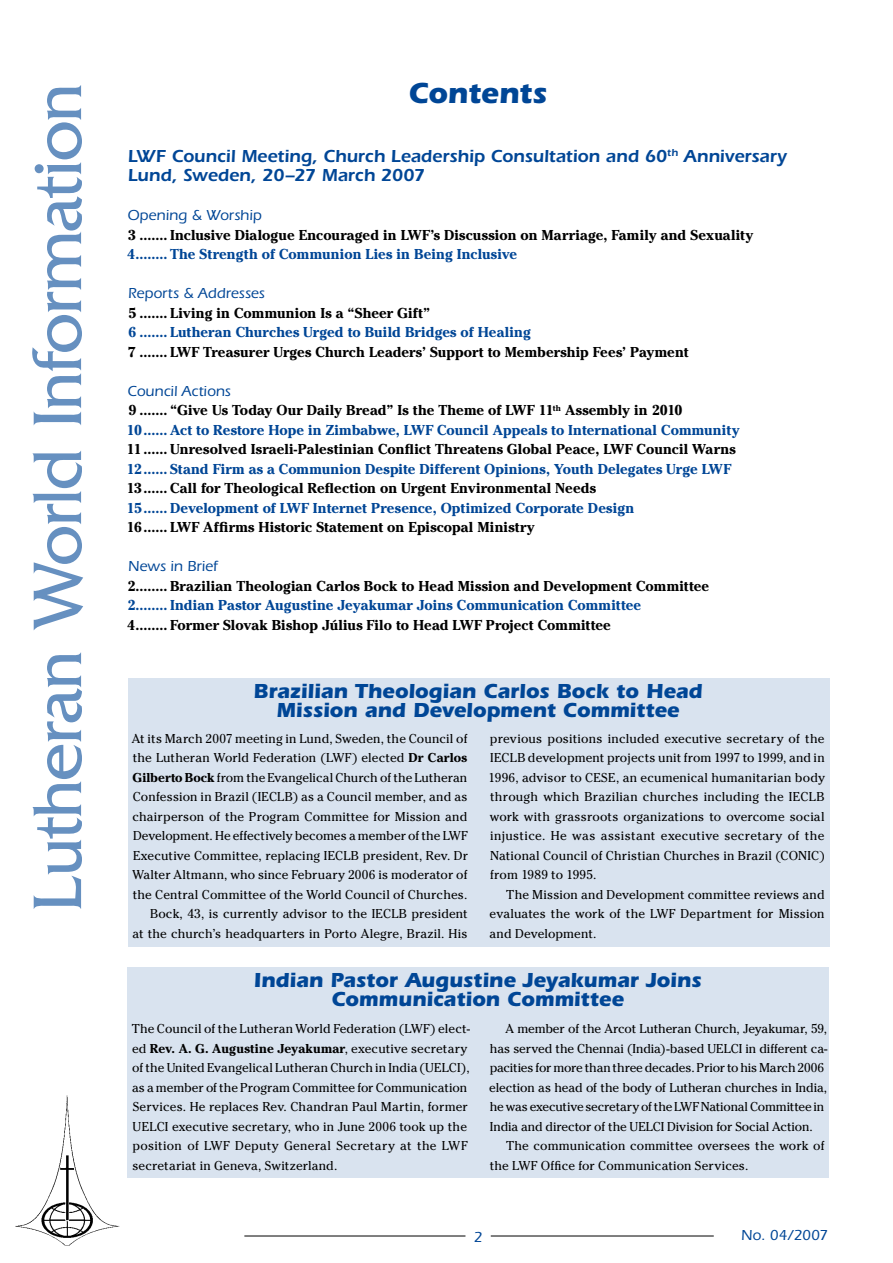
<style>
.page{position:relative;width:893px;height:1263px;background:#fff}
.page>*{position:absolute;margin:0;border:0;box-sizing:border-box;transform-origin:0 0}
.t1{font:72px "Friz Quadrata";letter-spacing:-.02em;color:#6690c0}
.t2{font:700 30px "Itc Eras";letter-spacing:-.005em;color:#004696}
.t3{font:700 21px/19.5px "Itc Eras";letter-spacing:-.005em;color:#004696;text-align:center}
.t4{font:600 18px/19.5px "Itc Eras";color:#004696}
.t5{font:500 15px "Itc Eras";letter-spacing:.005em;color:#004696}
.t6{font:700 14.25px "Cheltenham";letter-spacing:.005em;color:#000}
.t7{font:700 14.25px/19.5px "Cheltenham";letter-spacing:.005em;color:#004696}
.t8{font:12.75px/19.5px "Cheltenham";letter-spacing:.005em;color:#000}
.s1{color:#000}
.s2{font-weight:700}
</style>
<div class="page">
<hr style="left:491px;top:1235px;width:223px;height:1px;background:#000">
<hr style="left:244px;top:1235px;width:221px;height:1px;background:#000">
<img style="left:15px;top:1083px;width:113px;height:163px">
<div style="left:128px;top:967px;width:701px;height:211px;background:#d9e3ef"></div>
<div style="left:128px;top:678px;width:701px;height:268px;background:#d9e3ef"></div>
<h1 class="t1" style="left:17px;top:912px;width:830px;rotate:-90deg">Lutheran World Information</h1>
<h2 class="t2" style="left:408px;top:76px;width:140px">Contents</h2>
<h3 class="t4" style="left:128px;top:146px;width:661px">LWF Council Meeting, Church Leadership Consultation and 60<sup>th</sup> Anniversary<br>Lund, Sweden, 20–27 March 2007</h3>
<p class="t5" style="left:127px;top:207px;width:136px">Opening &amp; Worship</p>
<p class="t6" style="left:128px;top:226px;width:627px">3........ Inclusive Dialogue Encouraged in LWF’s Discussion on Marriage, Family and Sexuality</p>
<p class="t7" style="left:127px;top:244px;width:392px">4......... The Strength of Communion Lies in Being Inclusive</p>
<p class="t5" style="left:128px;top:285px;width:138px">Reports &amp; Addresses</p>
<p class="t6" style="left:128px;top:304px;width:303px">5........ Living in Communion Is a “Sheer Gift”</p>
<p class="t7" style="left:128px;top:322px;width:404px">6........ Lutheran Churches Urged to Build Bridges of Healing</p>
<p class="t6" style="left:128px;top:343px;width:562px">7........ LWF Treasurer Urges Church Leaders’ Support to Membership Fees’ Payment</p>
<p class="t5" style="left:127px;top:382px;width:105px">Council Actions</p>
<p class="t7" style="left:127px;top:400px;width:615px"><span class="s1">9........ “Give Us Today Our Daily Bread” Is the Theme of LWF 11</span><sup>th</sup> <span class="s1">Assembly in 2010<br></span>10....... Act to Restore Hope in Zimbabwe, LWF Council Appeals to International Community</p>
<p class="t6" style="left:127px;top:441px;width:611px">11....... Unresolved Israeli-Palestinian Conflict Threatens Global Peace, LWF Council Warns</p>
<p class="t7" style="left:127px;top:459px;width:606px">12....... Stand Firm as a Communion Despite Different Opinions, Youth Delegates Urge LWF</p>
<p class="t6" style="left:127px;top:480px;width:471px">13....... Call for Theological Reflection on Urgent Environmental Needs</p>
<p class="t7" style="left:127px;top:498px;width:509px">15....... Development of LWF Internet Presence, Optimized Corporate Design</p>
<p class="t6" style="left:127px;top:519px;width:410px">16....... LWF Affirms Historic Statement on Episcopal Ministry</p>
<p class="t5" style="left:128px;top:558px;width:91px">News in Brief</p>
<p class="t6" style="left:128px;top:577px;width:583px">2........ Brazilian Theologian Carlos Bock to Head Mission and Development Committee</p>
<p class="t7" style="left:128px;top:595px;width:515px">2........ Indian Pastor Augustine Jeyakumar Joins Communication Committee</p>
<p class="t6" style="left:127px;top:616px;width:485px">4......... Former Slovak Bishop Július Filo to Head LWF Project Committee</p>
<h3 class="t3" style="left:254px;top:681px;width:450px">Brazilian Theologian Carlos Bock to Head<br>Mission and Development Committee</h3>
<p class="t8" style="left:132px;top:729px;width:338px;text-align:right">At its March 2007 meeting in Lund, Sweden, the Council of the Lutheran World Federation (LWF) elected <span class="s2">Dr Carlos Gilberto Bock</span> from the Evangelical Church of the Lutheran Confession in Brazil (IECLB) as a Council member, and as chairperson of the Program Committee for Mission and Development. He effectively becomes a member of the LWF Executive Committee, replacing IECLB president, Rev. Dr Walter Altmann, who since February 2006 is moderator of the Central Committee of the World Council of Churches.<br>Bock, 43, is currently advisor to the IECLB president<br>at the church’s headquarters in Porto Alegre, Brazil. His</p>
<p class="t8" style="left:489px;top:729px;width:338px;text-align:justify">previous positions included executive secretary of the IECLB development projects unit from 1997 to 1999, and in 1996, advisor to CESE, an ecumenical humanitarian body through which Brazilian churches including the IECLB work with grassroots organizations to overcome social injustice. He was assistant executive secretary of the National Council of Christian Churches in Brazil (CONIC) from 1989 to 1995.</p>
<p class="t8" style="left:490px;top:885px;width:337px;text-align:justify;text-indent:17px">The Mission and Development committee reviews and evaluates the work of the LWF Department for Mission and Development.</p>
<h3 class="t3" style="left:254px;top:970px;width:449px">Indian Pastor Augustine Jeyakumar Joins<br>Communication Committee</h3>
<p class="t8" style="left:132px;top:1019px;width:340px">The Council of the Lutheran World Federation (LWF) elect&shy;ed <span class="s2">Rev. A. G. Augustine Jeyakumar</span>, executive secretary of the United Evangelical Lutheran Church in India (UELCI), as a member of the Program Committee for Communication Services. He replaces Rev. Chandran Paul Martin, former UELCI executive secretary, who in June 2006 took up the position of LWF Deputy General Secretary at the LWF secretariat in Geneva, Switzerland.</p>
<p class="t8" style="left:489px;top:1019px;width:340px;text-indent:16px">A member of the Arcot Lutheran Church, Jeyakumar, 59, has served the Chennai (India)-based UELCI in different ca&shy;pacities for more than three decades. Prior to his March 2006 election as head of the body of Lutheran churches in India, he was executive secretary of the LWF National Committee in India and director of the UELCI Division for Social Action.</p>
<p class="t8" style="left:490px;top:1136px;width:336px;text-indent:16px">The communication committee oversees the work of the LWF Office for Communication Services.</p>
<p class="t5" style="left:741px;top:1227px;width:88px">No. 04/2007</p>
</div>
